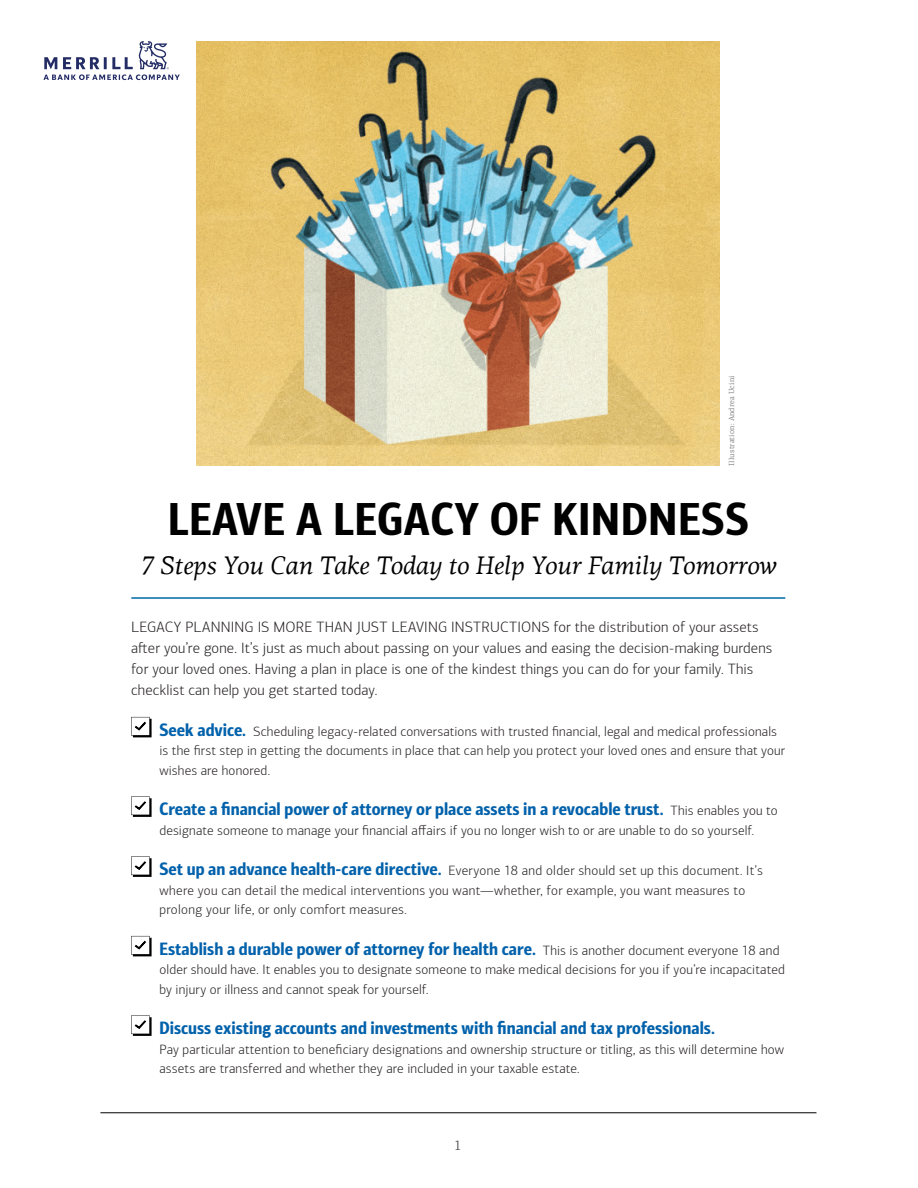
<style>
.page{position:relative;width:918px;height:1188px;background:#fff}
.page>*{position:absolute;margin:0;border:0;box-sizing:border-box;transform-origin:0 0}
.t1{font:46.5px "Connections Cond Bld";letter-spacing:.02em;color:#000}
.t2{font:italic 25.5px "Connections Serif";letter-spacing:-.01em;color:#000}
.t3{font:18px "Connections Cond Bld";color:#0161ab}
.t4{font:300 15px/21px "Connections";letter-spacing:.01em;color:#231f20}
.t5{font:300 13.5px/19.5px "Connections";letter-spacing:.015em;color:#231f20}
.t6{font:13.5px "Connections Serif";color:#57585a}
.t7{font:7.5px "Connections Serif";letter-spacing:.02em;color:#808080}
.s1{font-family:"Connections Cond Bld";font-weight:400;font-size:18px;color:#0161ab}
.s2{font-family:"Connections";font-weight:300;font-size:13.5px;color:#231f20}
</style>
<div class="page">
<hr style="left:100px;top:1112px;width:716px;height:1px;background:#000">
<svg style="left:44px;top:41px;width:136px;height:39px"></svg>
<img style="left:197px;top:41px;width:523px;height:425px">
<svg style="left:131px;top:717px;width:21px;height:20px"></svg>
<svg style="left:131px;top:796px;width:21px;height:21px"></svg>
<svg style="left:131px;top:856px;width:21px;height:21px"></svg>
<svg style="left:131px;top:936px;width:21px;height:20px"></svg>
<svg style="left:131px;top:1015px;width:21px;height:21px"></svg>
<hr style="left:131px;top:597px;width:654px;height:2px;background:#0068a9">
<p class="t7" style="left:727px;top:466px;width:92px;rotate:-90deg">Illustration: Andrea Ucini</p>
<h1 class="t1" style="left:168px;top:492px;width:582px">LEAVE A LEGACY OF KINDNESS</h1>
<h1 class="t2" style="left:140px;top:551px;width:638px">7 Steps You Can Take Today to Help Your Family Tomorrow</h1>
<p class="t4" style="left:131px;top:617px;width:643px">LEGACY PLANNING IS MORE THAN JUST LEAVING INSTRUCTIONS for the distribution of your assets after you’re gone. It’s just as much about passing on your values and easing the decision-making burdens for your loved ones. Having a plan in place is one of the kindest things you can do for your family. This checklist can help you get started today.</p>
<p class="t5" style="left:159px;top:722px;width:627px"><span class="s1">Seek advice.</span> Scheduling legacy-related conversations with trusted financial, legal and medical professionals is the first step in getting the documents in place that can help you protect your loved ones and ensure that your wishes are honored.</p>
<p class="t3" style="left:159px;top:799px;width:620px">Create a financial power of attorney or place assets in a revocable trust. <span class="s2">This enables you to</span></p>
<p class="t5" style="left:159px;top:821px;width:596px">designate someone to manage your financial affairs if you no longer wish to or are unable to do so yourself.</p>
<p class="t5" style="left:159px;top:861px;width:605px"><span class="s1">Set up an advance health-care directive.</span> Everyone 18 and older should set up this document. It’s where you can detail the medical interventions you want—whether, for example, you want measures to prolong your life, or only comfort measures.</p>
<p class="t3" style="left:159px;top:938px;width:621px">Establish a durable power of attorney for health care. <span class="s2">This is another document everyone 18 and</span></p>
<p class="t5" style="left:159px;top:960px;width:627px">older should have. It enables you to designate someone to make medical decisions for you if you’re incapacitated by injury or illness and cannot speak for yourself.</p>
<p class="t3" style="left:159px;top:1018px;width:557px">Discuss existing accounts and investments with financial and tax professionals.</p>
<p class="t5" style="left:159px;top:1040px;width:626px">Pay particular attention to beneficiary designations and ownership structure or titling, as this will determine how assets are transferred and whether they are included in your taxable estate.</p>
<p class="t6" style="left:454px;top:1137px;width:9px">1</p>
</div>
